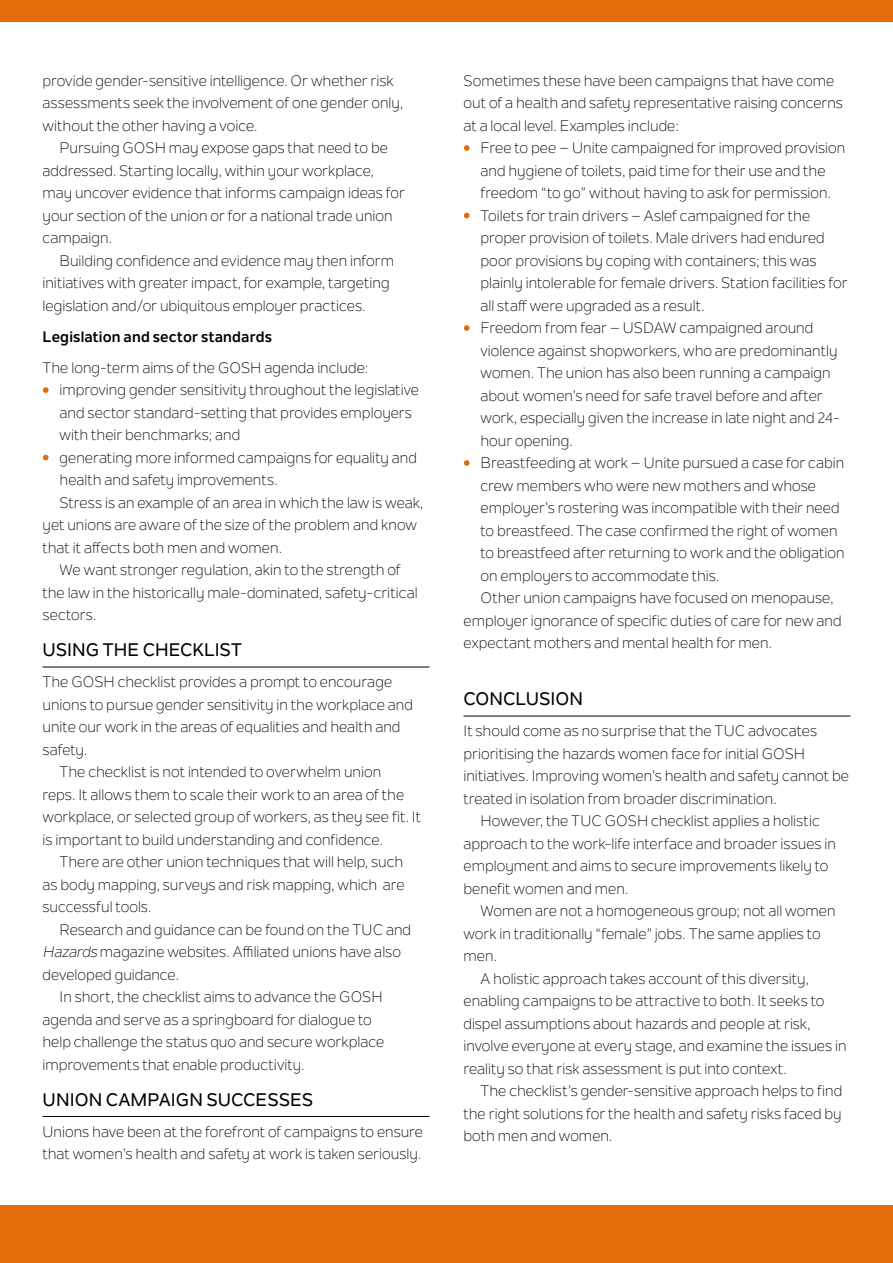
<style>
.page{position:relative;width:893px;height:1263px;background:#fff}
.page>*{position:absolute;margin:0;border:0;box-sizing:border-box;transform-origin:0 0}
.sub_headings{font:500 18px "Nolan Next";letter-spacing:.005em;color:#000}
.text{font:15px/22.5px "Nolan Next";color:#000}
.text_first_para{font:15px/22.5px "Nolan Next";color:#000}
.text_bold{font:700 15px "Nolan Next";letter-spacing:.01em;color:#000}
.s1{color:#e36c0a}
.s2{font-style:italic}
</style>
<div class="page">
<div style="left:0;top:0;width:893px;height:21px;background:#e36c0a"></div>
<div style="left:0;top:1206px;width:893px;height:57px;background:#e36c0a"></div>
<hr style="left:43px;top:667px;width:386px;height:1px;background:#000">
<hr style="left:43px;top:1116px;width:386px;height:1px;background:#000">
<svg style="left:43px;top:387px;width:6px;height:6px"></svg>
<svg style="left:43px;top:455px;width:6px;height:5px"></svg>
<hr style="left:463px;top:716px;width:387px;height:1px;background:#000">
<svg style="left:464px;top:145px;width:5px;height:6px"></svg>
<svg style="left:464px;top:213px;width:5px;height:5px"></svg>
<svg style="left:464px;top:325px;width:5px;height:6px"></svg>
<svg style="left:464px;top:460px;width:5px;height:6px"></svg>
<p class="text" style="left:43px;top:69px;width:362px">provide gender-sensitive intelligence. Or whether risk assessments seek the involvement of one gender only, without the other having a voice.</p>
<p class="text" style="left:43px;top:137px;width:364px;text-indent:17px">Pursuing GOSH may expose gaps that need to be addressed. Starting locally, within your workplace, may uncover evidence that informs campaign ideas for your section of the union or for a national trade union campaign.</p>
<p class="text" style="left:43px;top:249px;width:353px;text-indent:17px">Building confidence and evidence may then inform initiatives with greater impact, for example, targeting legislation and/or ubiquitous employer practices.</p>
<p class="text_bold" style="left:43px;top:327px;width:231px">Legislation and sector standards</p>
<p class="text" style="left:43px;top:356px;width:327px">The long-term aims of the GOSH agenda include:</p>
<p class="text" style="left:60px;top:379px;width:361px;text-indent:-17px"><span class="s1">•</span> improving gender sensitivity throughout the legislative and sector standard-setting that provides employers with their benchmarks; and</p>
<p class="text" style="left:60px;top:446px;width:359px;text-indent:-17px"><span class="s1">•</span> generating more informed campaigns for equality and health and safety improvements.</p>
<p class="text" style="left:43px;top:491px;width:382px;text-indent:17px">Stress is an example of an area in which the law is weak, yet unions are aware of the size of the problem and know that it affects both men and women.</p>
<p class="text" style="left:43px;top:559px;width:377px;text-indent:17px">We want stronger regulation, akin to the strength of the law in the historically male-dominated, safety-critical sectors.</p>
<p class="sub_headings" style="left:43px;top:639px;width:201px">USING THE CHECKLIST</p>
<p class="text_first_para" style="left:43px;top:671px;width:372px">The GOSH checklist provides a prompt to encourage unions to pursue gender sensitivity in the workplace and unite our work in the areas of equalities and health and safety.</p>
<p class="text" style="left:43px;top:761px;width:380px;text-indent:17px">The checklist is not intended to overwhelm union<br>reps. It allows them to scale their work to an area of the workplace, or selected group of workers, as they see fit. It is important to build understanding and confidence.</p>
<p class="text" style="left:43px;top:851px;width:364px;text-align:justify;text-indent:17px">There are other union techniques that will help, such as body mapping, surveys and risk mapping, which are successful tools.</p>
<p class="text" style="left:43px;top:918px;width:370px;text-indent:17px">Research and guidance can be found on the TUC and<br><span class="s2">Hazards</span> magazine websites. Affiliated unions have also developed guidance.</p>
<p class="text" style="left:43px;top:986px;width:343px;text-indent:17px">In short, the checklist aims to advance the GOSH agenda and serve as a springboard for dialogue to help challenge the status quo and secure workplace improvements that enable productivity.</p>
<p class="sub_headings" style="left:43px;top:1088px;width:272px">UNION CAMPAIGN SUCCESSES</p>
<p class="text_first_para" style="left:43px;top:1120px;width:382px">Unions have been at the forefront of campaigns to ensure that women’s health and safety at work is taken seriously.</p>
<p class="text_first_para" style="left:463px;top:69px;width:381px">Sometimes these have been campaigns that have come out of a health and safety representative raising concerns at a local level. Examples include:</p>
<p class="text" style="left:463px;top:137px;width:383px;text-align:center"><span class="s1">•</span> Free to pee – Unite campaigned for improved provision and hygiene of toilets, paid time for their use and the freedom “to go” without having to ask for permission.</p>
<p class="text" style="left:480px;top:204px;width:368px;text-indent:-17px"><span class="s1">•</span> Toilets for train drivers – Aslef campaigned for the proper provision of toilets. Male drivers had endured poor provisions by coping with containers; this was plainly intolerable for female drivers. Station facilities for all staff were upgraded as a result.</p>
<p class="text" style="left:480px;top:317px;width:361px;text-indent:-17px"><span class="s1">•</span> Freedom from fear – USDAW campaigned around violence against shopworkers, who are predominantly women. The union has also been running a campaign about women’s need for safe travel before and after work, especially given the increase in late night and 24- hour opening.</p>
<p class="text" style="left:480px;top:452px;width:366px;text-indent:-17px"><span class="s1">•</span> Breastfeeding at work – Unite pursued a case for cabin crew members who were new mothers and whose employer’s rostering was incompatible with their need to breastfeed. The case confirmed the right of women to breastfeed after returning to work and the obligation on employers to accommodate this.</p>
<p class="text" style="left:463px;top:587px;width:380px;text-indent:17px">Other union campaigns have focused on menopause, employer ignorance of specific duties of care for new and expectant mothers and mental health for men.</p>
<p class="sub_headings" style="left:463px;top:688px;width:121px">CONCLUSION</p>
<p class="text_first_para" style="left:463px;top:720px;width:387px">It should come as no surprise that the TUC advocates prioritising the hazards women face for initial GOSH initiatives. Improving women’s health and safety cannot be treated in isolation from broader discrimination.</p>
<p class="text" style="left:463px;top:810px;width:374px;text-indent:17px">However, the TUC GOSH checklist applies a holistic approach to the work-life interface and broader issues in employment and aims to secure improvements likely to benefit women and men.</p>
<p class="text" style="left:463px;top:900px;width:374px;text-indent:17px">Women are not a homogeneous group; not all women work in traditionally “female” jobs. The same applies to men.</p>
<p class="text" style="left:463px;top:967px;width:385px;text-indent:17px">A holistic approach takes account of this diversity, enabling campaigns to be attractive to both. It seeks to dispel assumptions about hazards and people at risk, involve everyone at every stage, and examine the issues in reality so that risk assessment is put into context.</p>
<p class="text" style="left:463px;top:1080px;width:380px;text-align:justify;text-indent:17px">The checklist’s gender-sensitive approach helps to find the right solutions for the health and safety risks faced by both men and women.</p>
</div>
